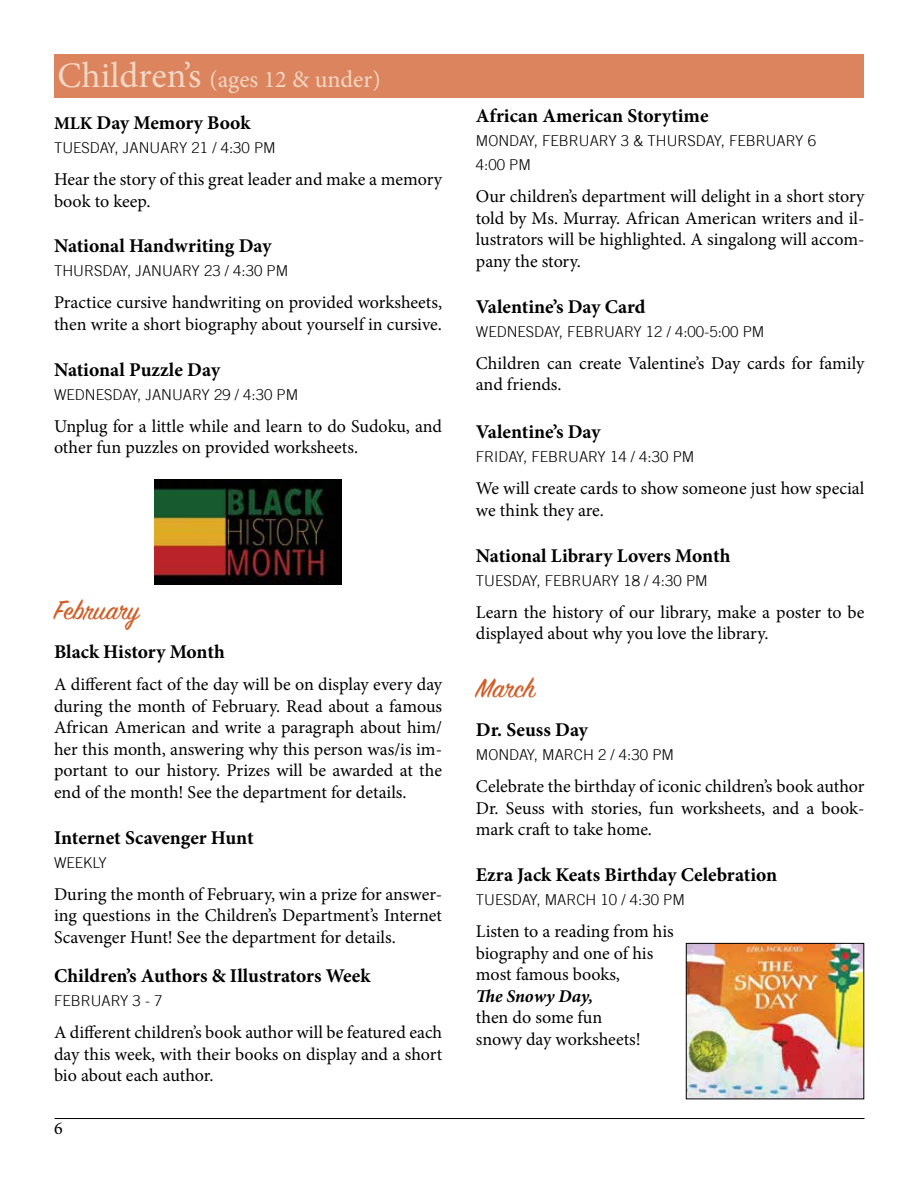
<style>
.page{position:relative;width:918px;height:1188px;background:#fff}
.page>*{position:absolute;margin:0;border:0;box-sizing:border-box;transform-origin:0 0}
.t1{font:30px "Sign Painter House Script";color:#d15e28}
.t2{font:24px "Minion Pro";color:#f3d7c4}
.t3{font:700 19.5px "Minion Pro";color:#000}
.t4{font:18px/21.6px "Minion Pro";letter-spacing:-.005em;color:#000}
.t5{font:italic 700 18px "Minion Pro";letter-spacing:-.005em;color:#000}
.t6{font:300 15px/24px "Trade Gothic";color:#000}
.s1{font-size:36px}
.s2{font-size:18px}
</style>
<div class="page">
<div style="left:54px;top:54px;width:810px;height:43px;background:#db845d"></div>
<hr style="left:55px;top:1118px;width:810px;height:1px;background:#000">
<img style="left:688px;top:945px;width:174px;height:152px">
<div style="left:686px;top:943px;width:178px;height:156px;border:1px solid #000"></div>
<img style="left:155px;top:480px;width:186px;height:104px">
<h2 class="t2" style="left:57px;top:63px;width:325px"><span class="s1">Children’s</span> (ages 12 &amp; under)</h2>
<p class="t3" style="left:54px;top:109px;width:198px"><span class="s2">MLK</span> Day Memory Book</p>
<p class="t6" style="left:54px;top:135px;width:223px">TUESDAY, JANUARY 21 / 4:30 PM</p>
<p class="t4" style="left:54px;top:169px;width:390px">Hear the story of this great leader and make a memory book to keep.</p>
<p class="t3" style="left:54px;top:232px;width:219px">National Handwriting Day</p>
<p class="t6" style="left:54px;top:259px;width:236px">THURSDAY, JANUARY 23 / 4:30 PM</p>
<p class="t4" style="left:54px;top:292px;width:390px">Practice cursive handwriting on provided worksheets, then write a short biography about yourself in cursive.</p>
<p class="t3" style="left:54px;top:356px;width:168px">National Puzzle Day</p>
<p class="t6" style="left:54px;top:382px;width:246px">WEDNESDAY, JANUARY 29 / 4:30 PM</p>
<p class="t4" style="left:54px;top:415px;width:390px">Unplug for a little while and learn to do Sudoku, and other fun puzzles on provided worksheets.</p>
<h1 class="t1" style="left:54px;top:591px;width:87px">February</h1>
<p class="t3" style="left:54px;top:638px;width:172px">Black History Month</p>
<p class="t4" style="left:54px;top:673px;width:390px;text-align:justify">A different fact of the day will be on display every day during the month of February. Read about a famous African American and write a paragraph about him/ her this month, answering why this person was/is im&shy;portant to our history. Prizes will be awarded at the end of the month! See the department for details.</p>
<p class="t3" style="left:54px;top:824px;width:201px">Internet Scavenger Hunt</p>
<p class="t6" style="left:54px;top:850px;width:54px">WEEKLY</p>
<p class="t4" style="left:54px;top:883px;width:390px;text-align:justify">During the month of February, win a prize for answer&shy;ing questions in the Children’s Department’s Internet Scavenger Hunt! See the department for details.</p>
<p class="t3" style="left:54px;top:962px;width:318px">Children’s Authors &amp; Illustrators Week</p>
<p class="t6" style="left:54px;top:988px;width:110px">FEBRUARY 3 - 7</p>
<p class="t4" style="left:54px;top:1021px;width:390px;text-align:justify">A different children’s book author will be featured each day this week, with their books on display and a short bio about each author.</p>
<p class="t4" style="left:54px;top:1117px;width:10px">6</p>
<p class="t3" style="left:476px;top:102px;width:234px">African American Storytime</p>
<p class="t6" style="left:476px;top:129px;width:342px">MONDAY, FEBRUARY 3 &amp; THURSDAY, FEBRUARY 6<br>4:00 PM</p>
<p class="t4" style="left:476px;top:186px;width:390px;text-align:justify">Our children’s department will delight in a short story told by Ms. Murray. African American writers and il&shy;lustrators will be highlighted. A singalong will accom&shy;pany the story.</p>
<p class="t3" style="left:476px;top:293px;width:171px">Valentine’s Day Card</p>
<p class="t6" style="left:476px;top:319px;width:290px">WEDNESDAY, FEBRUARY 12 / 4:00-5:00 PM</p>
<p class="t4" style="left:476px;top:352px;width:390px">Children can create Valentine’s Day cards for family and friends.</p>
<p class="t3" style="left:476px;top:418px;width:126px">Valentine’s Day</p>
<p class="t6" style="left:476px;top:445px;width:220px">FRIDAY, FEBRUARY 14 / 4:30 PM</p>
<p class="t4" style="left:476px;top:478px;width:390px">We will create cards to show someone just how special we think they are.</p>
<p class="t3" style="left:476px;top:542px;width:256px">National Library Lovers Month</p>
<p class="t6" style="left:476px;top:568px;width:233px">TUESDAY, FEBRUARY 18 / 4:30 PM</p>
<p class="t4" style="left:476px;top:601px;width:390px">Learn the history of our library, make a poster to be displayed about why you love the library.</p>
<h1 class="t1" style="left:476px;top:670px;width:61px">March</h1>
<p class="t3" style="left:476px;top:716px;width:114px">Dr. Seuss Day</p>
<p class="t6" style="left:476px;top:742px;width:200px">MONDAY, MARCH 2 / 4:30 PM</p>
<p class="t4" style="left:476px;top:776px;width:390px;text-align:justify">Celebrate the birthday of iconic children’s book author Dr. Seuss with stories, fun worksheets, and a book&shy;mark craft to take home.</p>
<p class="t3" style="left:476px;top:861px;width:303px">Ezra Jack Keats Birthday Celebration</p>
<p class="t6" style="left:476px;top:887px;width:210px">TUESDAY, MARCH 10 / 4:30 PM</p>
<p class="t4" style="left:476px;top:921px;width:200px">Listen to a reading from his biography and one of his most famous books,</p>
<p class="t5" style="left:476px;top:983px;width:119px">The Snowy Day,</p>
<p class="t4" style="left:476px;top:1007px;width:166px">then do some fun snowy day worksheets!</p>
</div>
